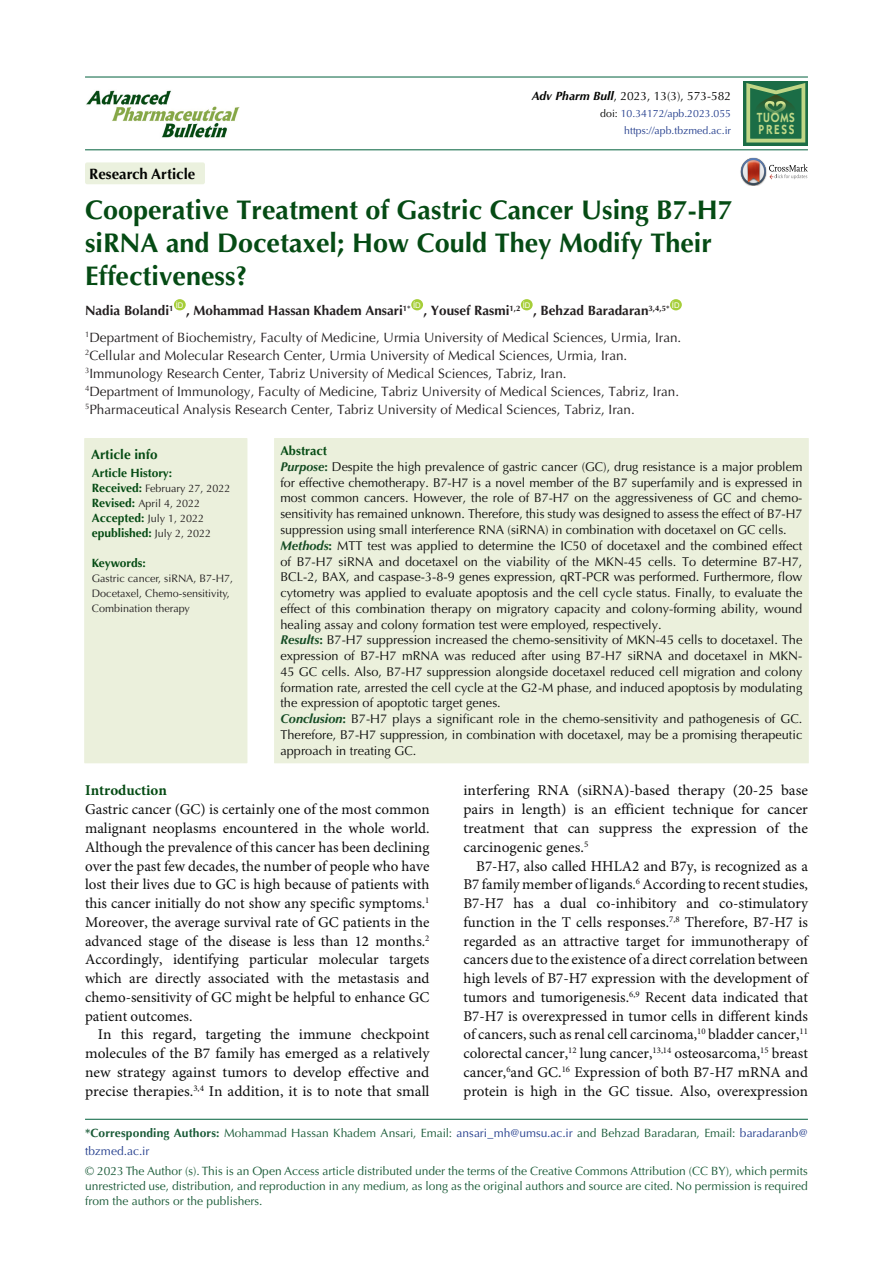
<style>
.page{position:relative;width:893px;height:1263px;background:#fff}
.page>*{position:absolute;margin:0;border:0;box-sizing:border-box;transform-origin:0 0}
.t1{font:700 27px/33px "Optima LT Std";color:#054b14}
.t2{font:15px/18.8px "Minion Pro";color:#0d0d0d;text-align:justify}
.t3{font:700 15px "Optima LT Std";color:#040503}
.t4{font:700 15px "Minion Pro";color:#054b14}
.t5{font:13.5px "Optima LT Std";color:#231f20}
.t6{font:700 13.5px "Optima LT Std";color:#231f20}
.t7{font:700 13.5px "Optima LT Std";color:#054b14}
.t8{font:600 13.35px/11.7px "ITC Kabel Std";letter-spacing:.11em;color:#c1d888;scale:.85 1}
.t9{font:12.75px/15.8px "Optima LT Std";color:#0d0d0d;text-align:justify}
.t10{font:700 12.75px "Optima LT Std";color:#054b14}
.corresponding{font:12px/15px "Optima LT Std";color:#195a37}
.t11{font:700 12px "Optima LT Std";color:#054b14}
.t12{font:12px "Optima LT Std";color:#040503}
.t13{font:700 12px "Optima LT Std";letter-spacing:-.02em;color:#054b14}
.t14{font:10.8px/15px "Optima LT Std";color:#231f20}
.t15{font:10.5px "Optima LT Std";color:#253f8e}
.t16{font:7.8px "Arial";color:#fff}
.s1{font-weight:700;font-style:italic}
.s2{color:#040503}
.s3{font-weight:700;font-size:12px;color:#054b14}
.s4{font-weight:400;font-size:10.8px;color:#231f20}
.s5{font-weight:700;font-style:italic;color:#144b23}
.s6{font-weight:700;color:#144b23}
.s7{font-weight:700}
.s8{color:#253f8e}
</style>
<div class="page">
<hr style="left:85px;top:149px;width:723px;height:1px;background:#1e7252">
<hr style="left:85px;top:76px;width:723px;height:2px;background:#1e7252">
<div style="left:174px;top:299px;width:12px;height:11px;background:#a6ce39;border-radius:50%"></div>
<div style="left:411px;top:299px;width:12px;height:11px;background:#a6ce39;border-radius:50%"></div>
<div style="left:521px;top:299px;width:12px;height:11px;background:#a6ce39;border-radius:50%"></div>
<div style="left:670px;top:299px;width:12px;height:11px;background:#a6ce39;border-radius:50%"></div>
<div style="left:85px;top:162px;width:120px;height:22px;background:#ebf1de;border-radius:2px"></div>
<div style="left:84px;top:438px;width:163px;height:325px;background:#ebf0dc"></div>
<div style="left:274px;top:438px;width:535px;height:325px;background:#ebf0dc"></div>
<svg style="left:741px;top:158px;width:67px;height:27px"></svg>
<hr style="left:85px;top:1119px;width:723px;height:1px;background:#1e7252">
<img style="left:86px;top:90px;width:154px;height:48px">
<svg style="left:743px;top:81px;width:65px;height:64px"></svg>
<svg style="left:746px;top:83px;width:59px;height:59px;background:#468655"></svg>
<p class="t3" style="left:89px;top:165px;width:108px">Research Article</p>
<p class="t12" style="left:532px;top:89px;width:201px"><span class="s1">Adv Pharm Bull</span>, 2023, 13(3), 573-582</p>
<p class="t15" style="left:600px;top:108px;width:132px"><span class="s2">doi:</span> 10.34172/apb.2023.055</p>
<p class="t15" style="left:624px;top:125px;width:108px">https://apb.tbzmed.ac.ir</p>
<p class="t1" style="left:85px;top:193px;width:649px">Cooperative Treatment of Gastric Cancer Using B7-H7 siRNA and Docetaxel; How Could They Modify Their<br>Effectiveness?</p>
<p class="t6" style="left:85px;top:303px;width:90px">Nadia Bolandi<sup>1</sup></p>
<p class="t16" style="left:672px;top:300px;width:9px">ID</p>
<p class="t5" style="left:85px;top:329px;width:598px"><sup>1</sup>Department of Biochemistry, Faculty of Medicine, Urmia University of Medical Sciences, Urmia, Iran.</p>
<p class="t5" style="left:85px;top:347px;width:544px"><sup>2</sup>Cellular and Molecular Research Center, Urmia University of Medical Sciences, Urmia, Iran.</p>
<p class="t5" style="left:85px;top:365px;width:483px"><sup>3</sup>Immunology Research Center, Tabriz University of Medical Sciences, Tabriz, Iran.</p>
<p class="t5" style="left:85px;top:383px;width:596px"><sup>4</sup>Department of Immunology, Faculty of Medicine, Tabriz University of Medical Sciences, Tabriz, Iran.</p>
<p class="t5" style="left:85px;top:401px;width:551px"><sup>5</sup>Pharmaceutical Analysis Research Center, Tabriz University of Medical Sciences, Tabriz, Iran.</p>
<p class="t16" style="left:176px;top:300px;width:9px">ID</p>
<p class="t16" style="left:413px;top:300px;width:9px">ID</p>
<p class="t16" style="left:523px;top:300px;width:9px">ID</p>
<p class="t6" style="left:423px;top:303px;width:98px">, Yousef Rasmi<sup>1,2</sup></p>
<p class="t6" style="left:186px;top:303px;width:226px">, Mohammad Hassan Khadem Ansari<sup>1*</sup></p>
<p class="t6" style="left:533px;top:303px;width:138px">, Behzad Baradaran<sup>3,4,5*</sup></p>
<p class="t8" style="left:757px;top:112px;width:46px">TUOMS<br>PRESS</p>
<p class="t7" style="left:91px;top:447px;width:68px">Article info</p>
<p class="t11" style="left:92px;top:466px;width:82px">Article History:</p>
<p class="t14" style="left:92px;top:481px;width:140px"><span class="s3">Received:</span> February 27, 2022</p>
<p class="t14" style="left:92px;top:496px;width:110px"><span class="s3">Revised:</span> April 4, 2022</p>
<p class="t14" style="left:92px;top:511px;width:114px"><span class="s3">Accepted:</span> July 1, 2022</p>
<p class="t11" style="left:92px;top:526px;width:121px">epublished: <span class="s4">July 2, 2022</span></p>
<p class="t13" style="left:92px;top:556px;width:55px">Keywords:</p>
<p class="t14" style="left:92px;top:571px;width:143px">Gastric cancer, siRNA, B7-H7,<br>Docetaxel, Chemo-sensitivity,<br>Combination therapy</p>
<p class="t10" style="left:280px;top:443px;width:48px">Abstract</p>
<p class="t9" style="left:280px;top:459px;width:523px"><span class="s5">Purpose</span><span class="s6">:</span> Despite the high prevalence of gastric cancer (GC), drug resistance is a major problem for effective chemotherapy. B7-H7 is a novel member of the B7 superfamily and is expressed in most common cancers. However, the role of B7-H7 on the aggressiveness of GC and chemo&shy;sensitivity has remained unknown. Therefore, this study was designed to assess the effect of B7-H7 suppression using small interference RNA (siRNA) in combination with docetaxel on GC cells.</p>
<p class="t9" style="left:280px;top:538px;width:523px"><span class="s5">Methods</span><span class="s6">:</span> MTT test was applied to determine the IC50 of docetaxel and the combined effect of B7-H7 siRNA and docetaxel on the viability of the MKN-45 cells. To determine B7-H7, BCL-2, BAX, and caspase-3-8-9 genes expression, qRT-PCR was performed. Furthermore, flow cytometry was applied to evaluate apoptosis and the cell cycle status. Finally, to evaluate the effect of this combination therapy on migratory capacity and colony‑forming ability, wound healing assay and colony formation test were employed, respectively.</p>
<p class="t9" style="left:280px;top:632px;width:523px"><span class="s5">Results</span><span class="s6">:</span> B7-H7 suppression increased the chemo-sensitivity of MKN-45 cells to docetaxel. The expression of B7-H7 mRNA was reduced after using B7-H7 siRNA and docetaxel in MKN-45 GC cells. Also, B7-H7 suppression alongside docetaxel reduced cell migration and colony formation rate, arrested the cell cycle at the G2-M phase, and induced apoptosis by modulating the expression of apoptotic target genes.</p>
<p class="t9" style="left:280px;top:711px;width:523px"><span class="s5">Conclusion</span><span class="s6">:</span> B7-H7 plays a significant role in the chemo-sensitivity and pathogenesis of GC.<br>Therefore, B7-H7 suppression, in combination with docetaxel, may be a promising therapeutic approach in treating GC.</p>
<p class="t2" style="left:463px;top:782px;width:346px">interfering RNA (siRNA)-based therapy (20-25 base pairs in length) is an efficient technique for cancer treatment that can suppress the expression of the carcinogenic genes.<sup>5</sup></p>
<p class="t2" style="left:463px;top:857px;width:346px;text-indent:13px">B7-H7, also called HHLA2 and B7y, is recognized as a B7 family member of ligands.<sup>6</sup> According to recent studies, B7-H7 has a dual co-inhibitory and co-stimulatory function in the T cells responses.<sup>7,8</sup> Therefore, B7-H7 is regarded as an attractive target for immunotherapy of cancers due to the existence of a direct correlation between high levels of B7-H7 expression with the development of tumors and tumorigenesis.<sup>6,9</sup> Recent data indicated that B7-H7 is overexpressed in tumor cells in different kinds of cancers, such as renal cell carcinoma,<sup>10</sup> bladder cancer,<sup>11 </sup>colorectal cancer,<sup>12</sup> lung cancer,<sup>13,14</sup> osteosarcoma,<sup>15</sup> breast cancer,<sup>6</sup>and GC.<sup>16</sup> Expression of both B7-H7 mRNA and protein is high in the GC tissue. Also, overexpression</p>
<p class="corresponding" style="left:85px;top:1124px;width:724px;line-height:18px"><span class="s7">*Corresponding Authors:</span> Mohammad Hassan Khadem Ansari, Email: <span class="s8">ansari_mh@umsu.ac.ir</span> and Behzad Baradaran, Email: <span class="s8">baradaranb@ tbzmed.ac.ir</span></p>
<p class="corresponding" style="left:85px;top:1163px;width:724px;text-align:justify">© 2023 The Author (s). This is an Open Access article distributed under the terms of the Creative Commons Attribution (CC BY), which permits unrestricted use, distribution, and reproduction in any medium, as long as the original authors and source are cited. No permission is required from the authors or the publishers.</p>
<p class="t4" style="left:85px;top:780px;width:83px">Introduction</p>
<p class="t2" style="left:85px;top:801px;width:346px">Gastric cancer (GC) is certainly one of the most common malignant neoplasms encountered in the whole world.<br>Although the prevalence of this cancer has been declining over the past few decades, the number of people who have lost their lives due to GC is high because of patients with this cancer initially do not show any specific symptoms.<sup>1<br></sup>Moreover, the average survival rate of GC patients in the advanced stage of the disease is less than 12 months.<sup>2<br></sup>Accordingly, identifying particular molecular targets which are directly associated with the metastasis and chemo-sensitivity of GC might be helpful to enhance GC patient outcomes.</p>
<p class="t2" style="left:85px;top:1026px;width:346px;text-indent:13px">In this regard, targeting the immune checkpoint molecules of the B7 family has emerged as a relatively new strategy against tumors to develop effective and precise therapies.<sup>3,4</sup> In addition, it is to note that small</p>
</div>
